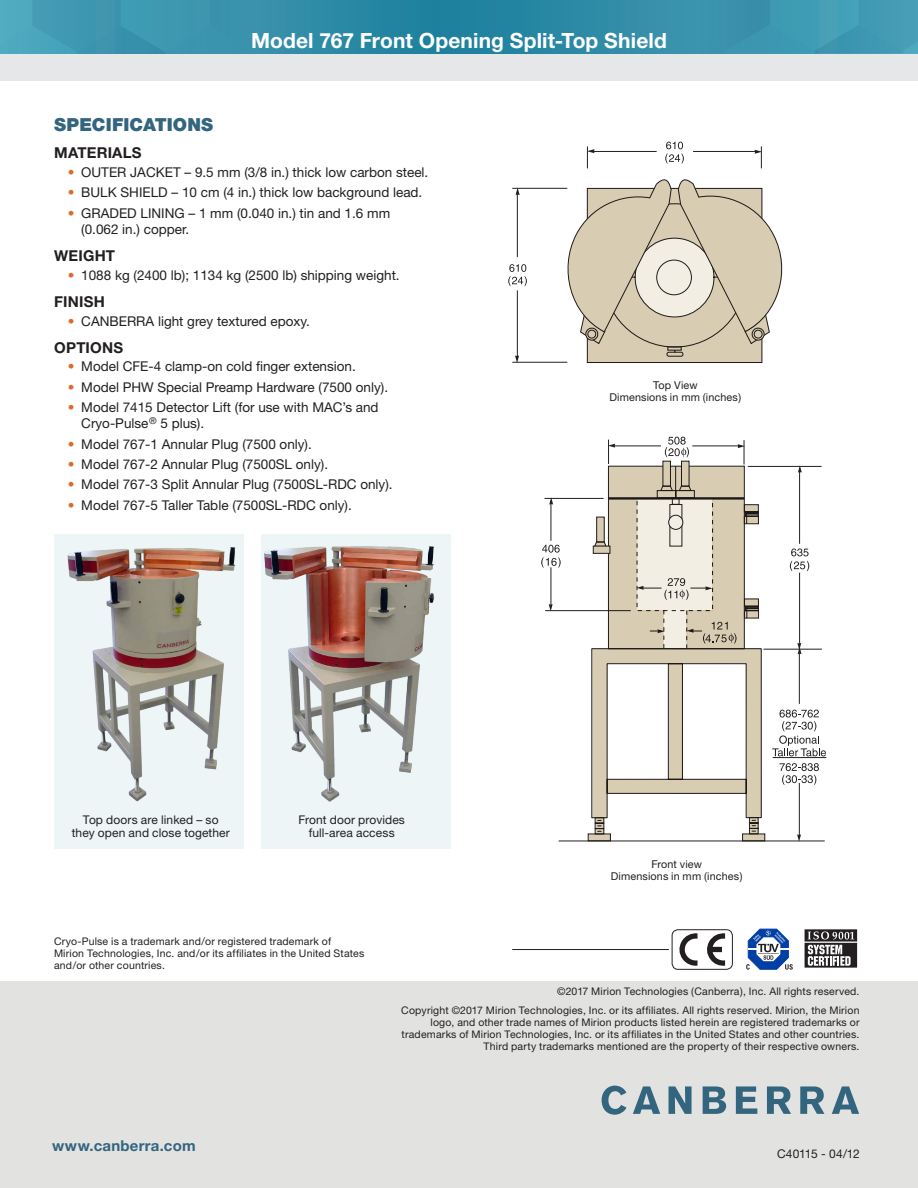
<style>
.page{position:relative;width:918px;height:1188px;background:#fff}
.page>*{position:absolute;margin:0;border:0;box-sizing:border-box;transform-origin:0 0}
.t1{font:700 21px "Helvetica Neue";letter-spacing:.005em;color:#fff}
.Overview_Key_Feature{font:900 18px "Helvetica Neue";letter-spacing:.005em;color:#33657f}
.Chacteristics_-_Sub{font:700 15px "Helvetica Neue";letter-spacing:.01em;color:#231f20}
.t2{font:700 15px "Helvetica Neue";letter-spacing:.015em;color:#33657f}
.t3{font:13.5px/15.9px "Helvetica Neue";color:#231f20}
.Overview_Key_Feature-2{font:12px/13.5px "Helvetica Neue";letter-spacing:.005em;color:#231f20;text-align:center}
.Overview_Key_Feature-3{font:12px "Helvetica Neue";letter-spacing:-.015em;color:#231f20}
.t4{font:10.8px/12.1px "Helvetica Neue";letter-spacing:.01em;color:#231f20;text-align:center}
.Overview_Key_Feature-4{font:10.5px/12px "Helvetica Neue";letter-spacing:.015em;color:#231f20;text-align:right}
.s1{color:#e26a29}
</style>
<div class="page">
<div style="left:261px;top:535px;width:189px;height:314px;background:#edf5f7"></div>
<div style="left:55px;top:535px;width:189px;height:314px;background:#edf5f7"></div>
<svg style="left:243px;top:0;width:675px;height:54px;background:#2b89a5"></svg>
<svg style="left:0;top:0;width:243px;height:54px;background:#4099b2"></svg>
<svg style="left:699px;top:0;width:219px;height:53px;background:#3e98b1"></svg>
<div style="left:0;top:54px;width:918px;height:27px;background:#e6e7e9"></div>
<img style="left:67px;top:547px;width:169px;height:255px">
<img style="left:264px;top:546px;width:170px;height:256px">
<hr style="left:693px;top:151px;width:62px;height:1px;background:#231f20">
<hr style="left:594px;top:151px;width:63px;height:1px;background:#231f20">
<svg style="left:587px;top:146px;width:8px;height:22px"></svg>
<svg style="left:755px;top:146px;width:7px;height:22px"></svg>
<svg style="left:665px;top:142px;width:19px;height:22px"></svg>
<hr style="left:517px;top:290px;width:1px;height:66px;background:#231f20">
<hr style="left:512px;top:188px;width:55px;height:1px;background:#231f20">
<svg style="left:515px;top:356px;width:4px;height:6px"></svg>
<hr style="left:517px;top:194px;width:1px;height:63px;background:#231f20">
<svg style="left:516px;top:188px;width:4px;height:7px"></svg>
<hr style="left:512px;top:362px;width:55px;height:1px;background:#231f20">
<svg style="left:508px;top:264px;width:19px;height:22px"></svg>
<svg style="left:557px;top:179px;width:226px;height:184px"></svg>
<svg style="left:558px;top:654px;width:267px;height:188px"></svg>
<svg style="left:544px;top:465px;width:278px;height:185px"></svg>
<hr style="left:551px;top:504px;width:1px;height:37px;background:#231f20">
<svg style="left:549px;top:497px;width:4px;height:8px"></svg>
<hr style="left:799px;top:472px;width:1px;height:72px;background:#231f20">
<svg style="left:798px;top:465px;width:4px;height:8px"></svg>
<hr style="left:799px;top:653px;width:1px;height:51px;background:#231f20">
<hr style="left:551px;top:567px;width:1px;height:38px;background:#231f20">
<svg style="left:549px;top:604px;width:4px;height:7px"></svg>
<hr style="left:799px;top:573px;width:1px;height:71px;background:#231f20">
<svg style="left:797px;top:643px;width:5px;height:11px"></svg>
<hr style="left:799px;top:783px;width:1px;height:52px;background:#231f20">
<svg style="left:797px;top:834px;width:4px;height:8px"></svg>
<svg style="left:541px;top:545px;width:20px;height:23px"></svg>
<svg style="left:790px;top:548px;width:19px;height:23px"></svg>
<svg style="left:772px;top:710px;width:54px;height:46px"></svg>
<svg style="left:780px;top:763px;width:39px;height:22px"></svg>
<hr style="left:773px;top:757px;width:53px;height:1px;background:#231f20">
<svg style="left:588px;top:437px;width:177px;height:405px"></svg>
<svg style="left:805px;top:929px;width:52px;height:39px;background:#6e6c6c"></svg>
<svg style="left:707px;top:933px;width:18px;height:33px"></svg>
<svg style="left:679px;top:933px;width:19px;height:33px"></svg>
<div style="left:672px;top:929px;width:61px;height:41px;border:1px solid #231f20;border-radius:6px"></div>
<hr style="left:512px;top:949px;width:157px;height:1px;background:#231f20">
<svg style="left:746px;top:929px;width:47px;height:41px"></svg>
<div style="left:0;top:981px;width:918px;height:207px;background:#e2e2e1"></div>
<svg style="left:602px;top:1086px;width:257px;height:29px"></svg>
<p class="t1" style="left:251px;top:27px;width:417px">Model 767 Front Opening Split-Top Shield</p>
<p class="Overview_Key_Feature" style="left:54px;top:114px;width:161px">SPECIFICATIONS</p>
<p class="Chacteristics_-_Sub" style="left:54px;top:143px;width:89px">MATERIALS</p>
<p class="t3" style="left:68px;top:164px;width:362px"><span class="s1">•</span> OUTER JACKET – 9.5 mm (3/8 in.) thick low carbon steel.</p>
<p class="t3" style="left:68px;top:184px;width:356px"><span class="s1">•</span> BULK SHIELD – 10 cm (4 in.) thick low background lead.</p>
<p class="t3" style="left:81px;top:205px;width:310px;text-indent:-14px"><span class="s1">•</span> GRADED LINING – 1 mm (0.040 in.) tin and 1.6 mm (0.062 in.) copper.</p>
<p class="Chacteristics_-_Sub" style="left:54px;top:246px;width:62px">WEIGHT</p>
<p class="t3" style="left:68px;top:267px;width:333px"><span class="s1">•</span> 1088 kg (2400 lb); 1134 kg (2500 lb) shipping weight.</p>
<p class="Chacteristics_-_Sub" style="left:54px;top:292px;width:52px">FINISH</p>
<p class="t3" style="left:68px;top:313px;width:244px"><span class="s1">•</span> CANBERRA light grey textured epoxy.</p>
<p class="Chacteristics_-_Sub" style="left:54px;top:338px;width:70px">OPTIONS</p>
<p class="t3" style="left:68px;top:358px;width:290px"><span class="s1">•</span> Model CFE-4 clamp-on cold finger extension.</p>
<p class="t3" style="left:68px;top:379px;width:322px"><span class="s1">•</span> Model PHW Special Preamp Hardware (7500 only).</p>
<p class="t3" style="left:81px;top:399px;width:299px;text-indent:-14px"><span class="s1">•</span> Model 7415 Detector Lift (for use with MAC’s and<br>Cryo-Pulse<sup>®</sup> 5 plus).</p>
<p class="t3" style="left:68px;top:436px;width:246px"><span class="s1">•</span> Model 767-1 Annular Plug (7500 only).</p>
<p class="t3" style="left:68px;top:456px;width:262px"><span class="s1">•</span> Model 767-2 Annular Plug (7500SL only).</p>
<p class="t3" style="left:68px;top:476px;width:326px"><span class="s1">•</span> Model 767-3 Split Annular Plug (7500SL-RDC only).</p>
<p class="t3" style="left:68px;top:497px;width:286px"><span class="s1">•</span> Model 767-5 Taller Table (7500SL-RDC only).</p>
<p class="Overview_Key_Feature-2" style="left:72px;top:812px;width:159px">Top doors are linked – so they open and close together</p>
<p class="Overview_Key_Feature-2" style="left:298px;top:812px;width:108px">Front door provides full-area access</p>
<p class="Overview_Key_Feature-4" style="left:54px;top:936px;width:312px;text-align:left">Cryo-Pulse is a trademark and/or registered trademark of<br>Mirion Technologies, Inc. and/or its affiliates in the United States and/or other countries.</p>
<p class="t4" style="left:609px;top:379px;width:133px">Top View<br>Dimensions in mm (inches)</p>
<p class="t4" style="left:651px;top:858px;width:52px">Front view</p>
<p class="t4" style="left:611px;top:870px;width:133px">Dimensions in mm (inches)</p>
<h3 class="t2" style="left:52px;top:1136px;width:145px">www.canberra.com</h3>
<p class="Overview_Key_Feature-4" style="left:401px;top:982px;width:460px;line-height:19.2px">©2017 Mirion Technologies (Canberra), Inc. All rights reserved.<br>Copyright ©2017 Mirion Technologies, Inc. or its affiliates. All rights reserved. Mirion, the Mirion</p>
<p class="Overview_Key_Feature-4" style="left:402px;top:1017px;width:459px">logo, and other trade names of Mirion products listed herein are registered trademarks or trademarks of Mirion Technologies, Inc. or its affiliates in the United States and other countries.<br>Third party trademarks mentioned are the property of their respective owners.</p>
<p class="Overview_Key_Feature-4" style="left:616px;top:985px;width:248px">©2076 Canb rra Indust ies, Inc. A l rights reserved.</p>
<p class="Overview_Key_Feature-3" style="left:770px;top:1146px;width:98px">C49374 - 07/2016</p>
<p class="Overview_Key_Feature-3" style="left:777px;top:1146px;width:84px">C40115 - 04/12</p>
</div>
